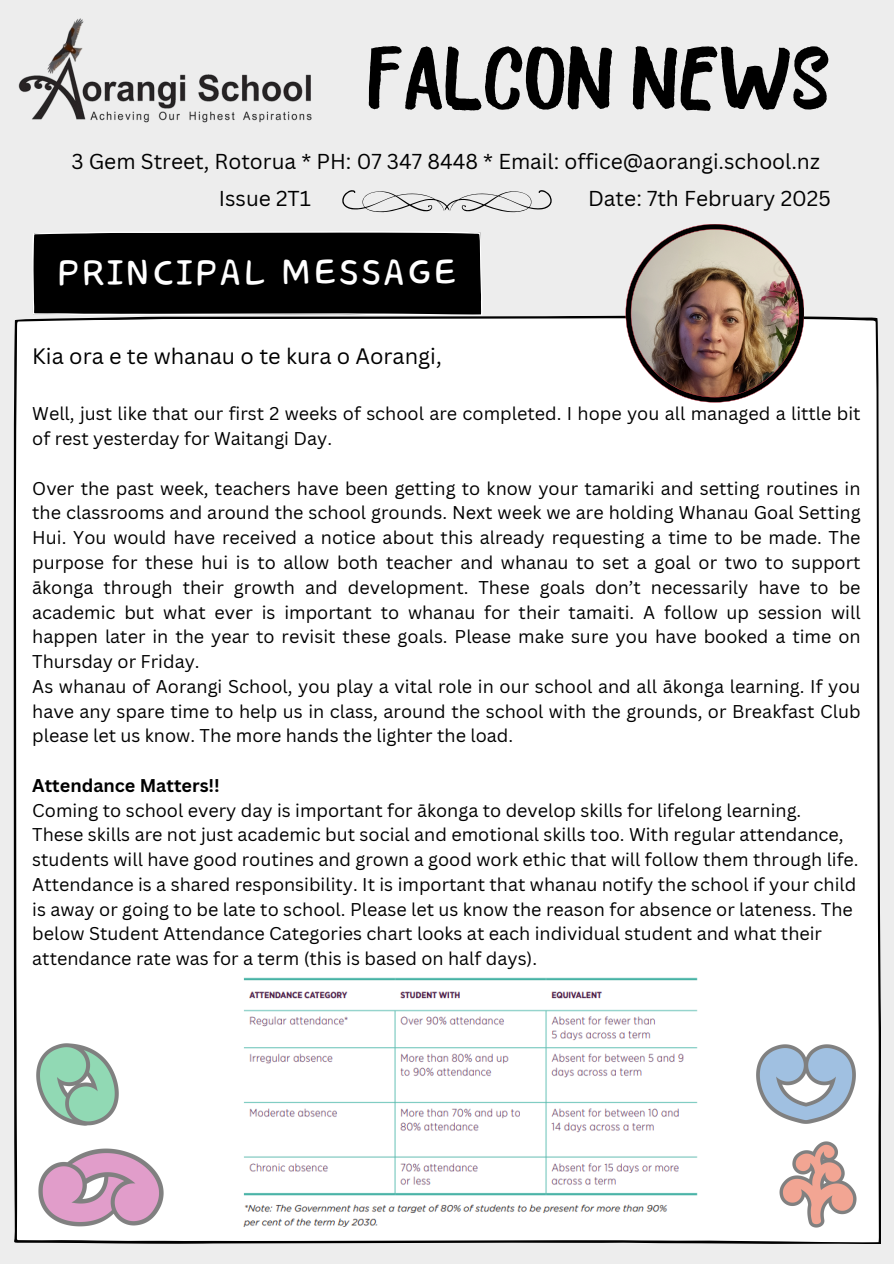
<style>
.page{position:relative;width:894px;height:1264px;background:#fff}
.page>*{position:absolute;margin:0;border:0;box-sizing:border-box;transform-origin:0 0}
.t1{font:86.1px "Bosk";color:#000}
.t2{font:45.75px "Core Bandi Face";color:#fff}
.t3{font:21.75px "Canva Sans";color:#000}
.t4{font:21px "Canva Sans";color:#000}
.t5{font:18px/24.8px "Canva Sans";color:#000}
.t6{font:700 18px "Canva Sans";color:#000}
</style>
<div class="page">
<div style="left:0;top:0;width:893px;height:1263px;background:#ededed"></div>
<div style="left:14px;top:316px;width:866px;height:927px;background:#fff"></div>
<div style="left:32px;top:231px;width:450px;height:84px;background:#000"></div>
<svg style="left:342px;top:190px;width:209px;height:22px"></svg>
<img style="left:625px;top:224px;width:179px;height:178px">
<img style="left:32px;top:1039px;width:90px;height:90px">
<img style="left:32px;top:1142px;width:137px;height:90px">
<img style="left:774px;top:1137px;width:86px;height:94px">
<img style="left:750px;top:1039px;width:110px;height:89px">
<img style="left:18px;top:18px;width:294px;height:105px">
<img style="left:241px;top:974px;width:464px;height:257px">
<h3 class="t1" style="left:367px;top:45px;width:464px">FALCON NEWS</h3>
<p class="t4" style="left:71px;top:146px;width:749px">3 Gem Street, Rotorua * PH: 07 347 8448 * Email: office@aorangi.school.nz</p>
<p class="t4" style="left:219px;top:184px;width:94px">Issue 2T1</p>
<p class="t4" style="left:588px;top:184px;width:244px">Date: 7th February 2025</p>
<h2 class="t2" style="left:56px;top:248px;width:403px">PRINCIPAL MESSAGE</h2>
<p class="t3" style="left:32px;top:341px;width:411px">Kia ora e te whanau o te kura o Aorangi,</p>
<h1 class="t5" style="left:32px;top:401px;width:829px">Well, just like that our first 2 weeks of school are completed. I hope you all managed a little bit of rest yesterday for Waitangi Day.</h1>
<h3 class="t5" style="left:32px;top:475px;width:829px;text-align:justify">Over the past week, teachers have been getting to know your tamariki and setting routines in the classrooms and around the school grounds. Next week we are holding Whanau Goal Setting Hui. You would have received a notice about this already requesting a time to be made. The purpose for these hui is to allow both teacher and whanau to set a goal or two to support ākonga through their growth and development. These goals don’t necessarily have to be academic but what ever is important to whanau for their tamaiti. A follow up session will happen later in the year to revisit these goals. Please make sure you have booked a time on Thursday or Friday.</h3>
<h3 class="t5" style="left:32px;top:673px;width:829px;text-align:justify">As whanau of Aorangi School, you play a vital role in our school and all ākonga learning. If you have any spare time to help us in class, around the school with the grounds, or Breakfast Club please let us know. The more hands the lighter the load.</h3>
<p class="t6" style="left:32px;top:772px;width:189px">Attendance Matters!!</p>
<h3 class="t5" style="left:32px;top:797px;width:827px">Coming to school every day is important for ākonga to develop skills for lifelong learning.<br>These skills are not just academic but social and emotional skills too. With regular attendance, students will have good routines and grown a good work ethic that will follow them through life.<br>Attendance is a shared responsibility. It is important that whanau notify the school if your child is away or going to be late to school. Please let us know the reason for absence or lateness. The below Student Attendance Categories chart looks at each individual student and what their attendance rate was for a term (this is based on half days).</h3>
</div>
